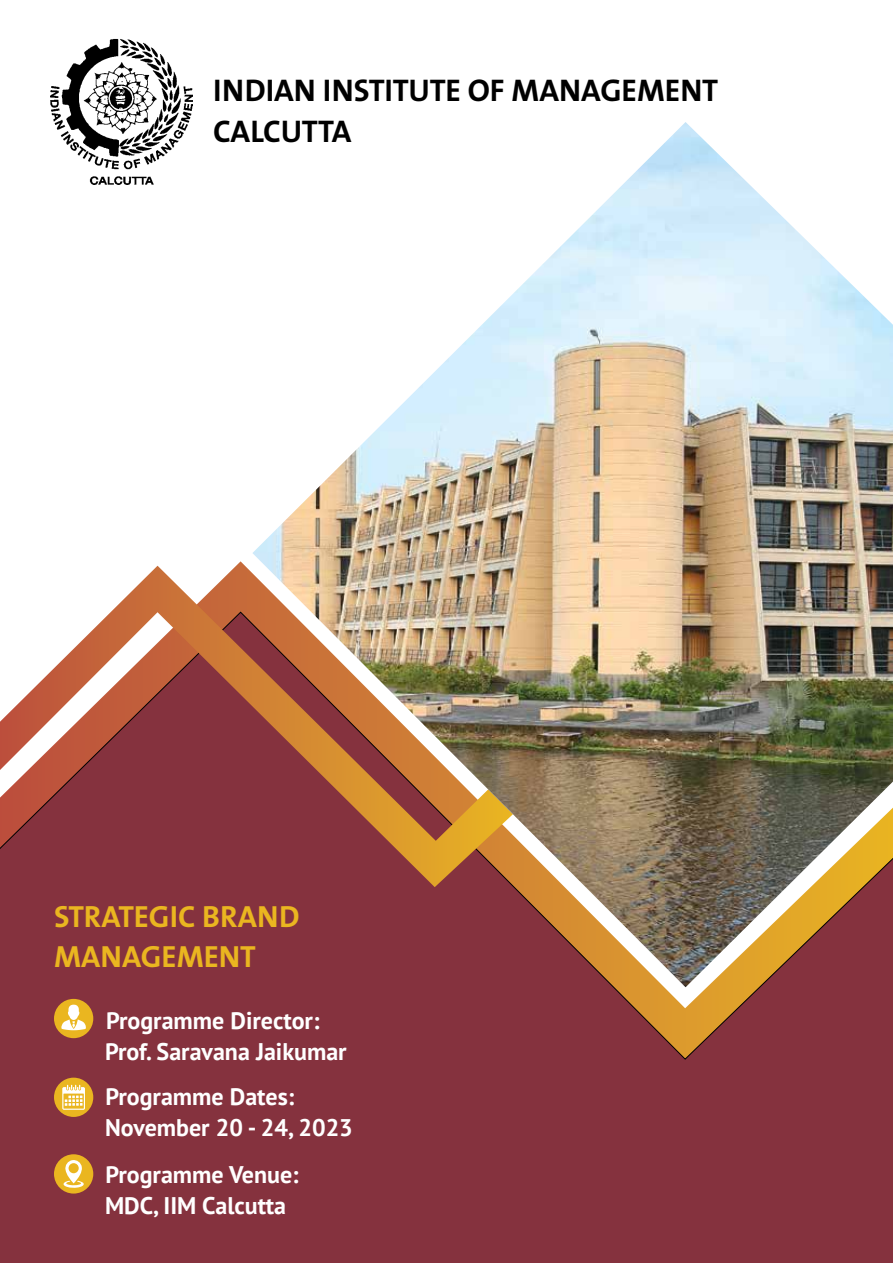
<style>
.page{position:relative;width:893px;height:1263px;background:#fff}
.page>*{position:absolute;margin:0;border:0;box-sizing:border-box;transform-origin:0 0}
.t1{font:700 31.5px/41px "The Sans B7";color:#000}
.t2{font:700 30.75px/39.9px "The Sans B7";color:#eab620}
.t3{font:700 24px/31.2px "PT Sans";color:#fff}
</style>
<div class="page">
<img style="left:50px;top:38px;width:142px;height:147px">
<div style="left:0;top:887px;width:893px;height:376px;background:#85323e"></div>
<svg style="left:0;top:566px;width:252px;height:321px"></svg>
<div style="left:54px;top:999px;width:39px;height:39px;background:#eab620;border-radius:50%"></div>
<svg style="left:61px;top:1005px;width:25px;height:25px"></svg>
<div style="left:54px;top:1078px;width:39px;height:39px;background:#eab620;border-radius:50%"></div>
<svg style="left:62px;top:1085px;width:23px;height:25px"></svg>
<div style="left:54px;top:1154px;width:39px;height:39px;background:#eab620;border-radius:50%"></div>
<svg style="left:63px;top:1160px;width:21px;height:28px"></svg>
<img style="left:252px;top:122px;width:641px;height:865px">
<h1 class="t1" style="left:213px;top:71px;width:507px">INDIAN I NSTITUTE OF MANAGEMENT<br>CALCUTTA</h1>
<p class="t2" style="left:54px;top:897px;width:247px">STRATEGIC BRAND<br>MANAGEMENT</p>
<p class="t3" style="left:105px;top:1004px;width:243px">Programme Director:<br>Prof. Saravana Jaikumar</p>
<p class="t3" style="left:105px;top:1081px;width:249px">Programme Dates:<br>November 20 - 24, 2023</p>
<p class="t3" style="left:105px;top:1158px;width:195px">Programme Venue:<br>MDC, IIM Calcutta</p>
</div>
